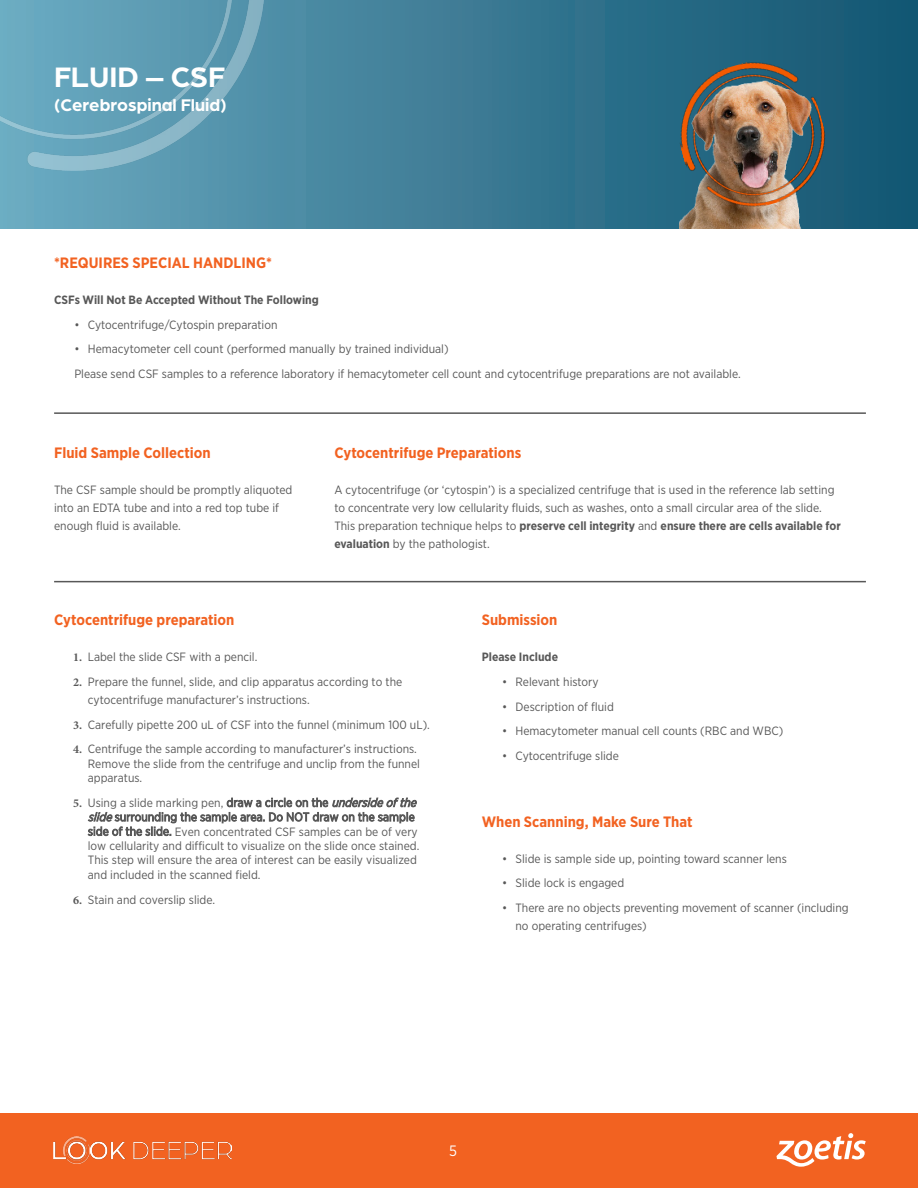
<style>
.page{position:relative;width:918px;height:1188px;background:#fff}
.page>*{position:absolute;margin:0;border:0;box-sizing:border-box;transform-origin:0 0}
.t1{font:700 30px "Arboria";color:#fff}
.t2{font:700 18px "Arboria";color:#fff}
.t3{font:700 15px "Gotham Narrow";color:#f26221}
.t4{font:15px "Gotham Narrow";color:#fff}
.Regular_text{font:12px/18px "Gotham Narrow";color:#585858}
.Unlisted{font:12px "Gotham Narrow";color:#585858}
.Bolded_text{font:700 12px "Gotham Narrow";color:#585858}
.s1{font-weight:700}
.s2{font-family:"Minion Pro";font-weight:700}
.s3{font-style:italic}
</style>
<div class="page">
<div style="left:0;top:1114px;width:918px;height:74px;background:#f26221"></div>
<svg style="left:776px;top:1133px;width:90px;height:34px"></svg>
<img style="left:54px;top:1136px;width:177px;height:27px">
<div style="left:0;top:0;width:918px;height:229px;background:linear-gradient(to right,#6ba9c0,#0f536f)"></div>
<hr style="left:54px;top:412px;width:812px;height:2px;background:#585858">
<hr style="left:54px;top:581px;width:812px;height:1px;background:#585858">
<img style="left:0;top:0;width:264px;height:171px">
<img style="left:663px;top:47px;width:177px;height:176px">
<img style="left:679px;top:81px;width:133px;height:148px">
<img style="left:682px;top:116px;width:158px;height:107px">
<p class="t1" style="left:54px;top:57px;width:173px">FLUID – CSF</p>
<p class="t2" style="left:54px;top:93px;width:174px">(Cerebrospinal Fluid)</p>
<p class="t3" style="left:54px;top:253px;width:219px">*REQUIRES SPECIAL HANDLING*</p>
<p class="Bolded_text" style="left:54px;top:292px;width:266px">CSFs Will Not Be Accepted Without The Following</p>
<p class="Regular_text" style="left:74px;top:315px;width:205px">• Cytocentrifuge/Cytospin preparation</p>
<p class="Regular_text" style="left:74px;top:340px;width:376px">• Hemacytometer cell count (performed manually by trained individual)</p>
<p class="Unlisted" style="left:74px;top:366px;width:668px">Please send CSF samples to a reference laboratory if hemacytometer cell count and cytocentrifuge preparations are not available.</p>
<p class="t3" style="left:54px;top:443px;width:158px">Fluid Sample Collection</p>
<p class="Regular_text" style="left:54px;top:481px;width:240px">The CSF sample should be promptly aliquoted into an EDTA tube and into a red top tube if enough fluid is available.</p>
<p class="t3" style="left:334px;top:443px;width:188px">Cytocentrifuge Preparations</p>
<p class="Regular_text" style="left:334px;top:481px;width:508px">A cytocentrifuge (or ‘cytospin’) is a specialized centrifuge that is used in the reference lab setting to concentrate very low cellularity fluids, such as washes, onto a small circular area of the slide.<br>This preparation technique helps to <span class="s1">preserve cell integrity</span> and <span class="s1">ensure there are cells available for evaluation</span> by the pathologist.</p>
<p class="t3" style="left:54px;top:610px;width:182px">Cytocentrifuge preparation</p>
<p class="Regular_text" style="left:73px;top:648px;width:186px"><span class="s2">1.</span> Label the slide CSF with a pencil.</p>
<p class="Regular_text" style="left:88px;top:672px;width:316px;text-indent:-15px"><span class="s2">2.</span> Prepare the funnel, slide, and clip apparatus according to the cytocentrifuge manufacturer’s instructions.</p>
<p class="Regular_text" style="left:73px;top:715px;width:358px"><span class="s2">3.</span> Carefully pipette 200 uL of CSF into the funnel (minimum 100 uL).</p>
<p class="Regular_text" style="left:88px;top:742px;width:334px;line-height:14.4px;text-indent:-15px"><span class="s2">4.</span> Centrifuge the sample according to manufacturer’s instructions.<br>Remove the slide from the centrifuge and unclip from the funnel apparatus.</p>
<p class="Regular_text" style="left:88px;top:795px;width:333px;line-height:14.4px;text-indent:-15px"><span class="s2">5.</span> Using a slide marking pen, draw a circle on the <span class="s3">undersideofthe slide</span>surrounding the sample area. Do NOT draw on the sample side of the slide. Even concentrated CSF samples can be of very low cellularity and difficult to visualize on the slide once stained.<br>This step will ensure the area of interest can be easily visualized and included in the scanned field.</p>
<p class="Regular_text" style="left:73px;top:890px;width:144px"><span class="s2">6.</span> Stain and coverslip slide.</p>
<p class="t3" style="left:482px;top:610px;width:77px">Submission</p>
<p class="Bolded_text" style="left:482px;top:649px;width:78px">Please Include</p>
<p class="Regular_text" style="left:502px;top:672px;width:98px">• Relevant history</p>
<p class="Regular_text" style="left:502px;top:697px;width:113px">• Description of fluid</p>
<p class="Regular_text" style="left:502px;top:722px;width:283px">• Hemacytometer manual cell counts (RBC and WBC)</p>
<p class="Regular_text" style="left:502px;top:747px;width:118px">• Cytocentrifuge slide</p>
<p class="t3" style="left:482px;top:812px;width:212px">When Scanning, Make Sure That</p>
<p class="Regular_text" style="left:502px;top:849px;width:286px">• Slide is sample side up, pointing toward scanner lens</p>
<p class="Regular_text" style="left:502px;top:874px;width:124px">• Slide lock is engaged</p>
<p class="Regular_text" style="left:516px;top:899px;width:335px;text-indent:-14px">• There are no objects preventing movement of scanner (including no operating centrifuges)</p>
<p class="t4" style="left:449px;top:1142px;width:9px">5</p>
</div>
